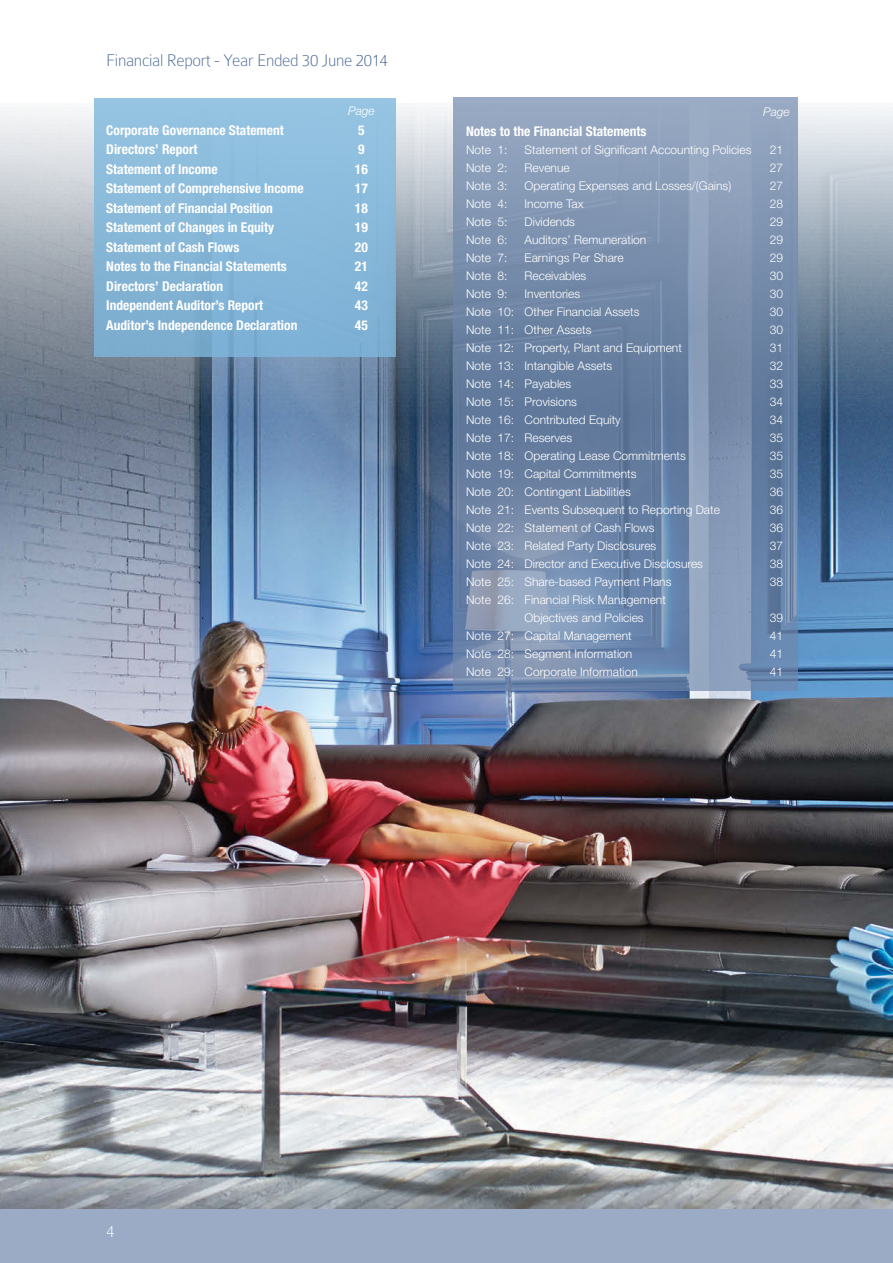
<style>
.page{position:relative;width:893px;height:1263px;background:#fff}
.page>*{position:absolute;margin:0;border:0;box-sizing:border-box;transform-origin:0 0}
.t1{font:100 18px "Colaborate";letter-spacing:-.02em;color:#476594}
.t2{font:100 18px "Colaborate";color:#fff}
.t3{font:700 condensed 13.5px "Helvetica Neue";color:#fff}
.t4{font:300 12px/18px "Helvetica Neue";color:#fff}
.t5{font:italic 300 12px "Helvetica Neue";color:#fff}
</style>
<div class="page">
<div style="left:0;top:1208px;width:893px;height:55px;background:#9babc5"></div>
<img style="left:0;top:103px;width:893px;height:1105px">
<svg style="left:454px;top:98px;width:344px;height:593px;background:#788ead"></svg>
<div style="left:94px;top:98px;width:301px;height:258px;background:linear-gradient(to bottom,#96c5e3,#7badd1)"></div>
<hr style="left:892px;top:215px;width:1px;height:85px;background:#7db7dd">
<h1 class="t1" style="left:106px;top:51px;width:283px">Financial Report - Year Ended 30 June 2014</h1>
<p class="t5" style="left:348px;top:104px;width:28px">Page</p>
<p class="t3" style="left:106px;top:122px;width:179px">Corporate Governance Statement</p>
<p class="t3" style="left:358px;top:122px;width:8px">5</p>
<p class="t3" style="left:106px;top:141px;width:93px">Directors’ Report</p>
<p class="t3" style="left:358px;top:141px;width:8px">9</p>
<p class="t3" style="left:106px;top:161px;width:113px">Statement of Income</p>
<p class="t3" style="left:355px;top:161px;width:14px">16</p>
<p class="t3" style="left:106px;top:180px;width:199px">Statement of Comprehensive Income</p>
<p class="t3" style="left:355px;top:180px;width:14px">17</p>
<p class="t3" style="left:106px;top:200px;width:168px">Statement of Financial Position</p>
<p class="t3" style="left:355px;top:200px;width:14px">18</p>
<p class="t3" style="left:106px;top:219px;width:169px">Statement of Changes in Equity</p>
<p class="t3" style="left:355px;top:219px;width:14px">19</p>
<p class="t3" style="left:106px;top:239px;width:135px">Statement of Cash Flows</p>
<p class="t3" style="left:355px;top:239px;width:14px">20</p>
<p class="t3" style="left:106px;top:258px;width:182px">Notes to the Financial Statements</p>
<p class="t3" style="left:355px;top:258px;width:14px">21</p>
<p class="t3" style="left:106px;top:278px;width:118px">Directors’ Declaration</p>
<p class="t3" style="left:355px;top:278px;width:14px">42</p>
<p class="t3" style="left:106px;top:297px;width:158px">Independent Auditor’s Report</p>
<p class="t3" style="left:355px;top:297px;width:14px">43</p>
<p class="t3" style="left:106px;top:317px;width:193px">Auditor’s Independence Declaration</p>
<p class="t3" style="left:355px;top:317px;width:14px">45</p>
<p class="t5" style="left:763px;top:105px;width:28px">Page</p>
<p class="t3" style="left:466px;top:123px;width:182px">Notes to the Financial Statements</p>
<p class="t4" style="left:466px;top:140px;width:43px">Note 1:</p>
<p class="t4" style="left:525px;top:140px;width:228px">Statement of Significant Accounting Policies</p>
<p class="t4" style="left:770px;top:140px;width:15px">21</p>
<p class="t4" style="left:466px;top:158px;width:43px">Note 2:</p>
<p class="t4" style="left:525px;top:158px;width:47px">Revenue</p>
<p class="t4" style="left:770px;top:158px;width:15px">27</p>
<p class="t4" style="left:466px;top:176px;width:43px">Note 3:</p>
<p class="t4" style="left:525px;top:176px;width:208px">Operating Expenses and Losses/(Gains)</p>
<p class="t4" style="left:770px;top:176px;width:15px">27</p>
<p class="t4" style="left:466px;top:194px;width:43px">Note 4:</p>
<p class="t4" style="left:525px;top:194px;width:60px">Income Tax</p>
<p class="t4" style="left:770px;top:194px;width:15px">28</p>
<p class="t4" style="left:466px;top:212px;width:43px">Note 5:</p>
<p class="t4" style="left:525px;top:212px;width:52px">Dividends</p>
<p class="t4" style="left:770px;top:212px;width:15px">29</p>
<p class="t4" style="left:466px;top:230px;width:43px">Note 6:</p>
<p class="t4" style="left:525px;top:230px;width:123px">Auditors’ Remuneration</p>
<p class="t4" style="left:770px;top:230px;width:15px">29</p>
<p class="t4" style="left:466px;top:248px;width:43px">Note 7:</p>
<p class="t4" style="left:525px;top:248px;width:101px">Earnings Per Share</p>
<p class="t4" style="left:770px;top:248px;width:15px">29</p>
<p class="t4" style="left:466px;top:266px;width:43px">Note 8:</p>
<p class="t4" style="left:525px;top:266px;width:63px">Receivables</p>
<p class="t4" style="left:770px;top:266px;width:15px">30</p>
<p class="t4" style="left:466px;top:284px;width:43px">Note 9:</p>
<p class="t4" style="left:525px;top:284px;width:57px">Inventories</p>
<p class="t4" style="left:770px;top:284px;width:15px">30</p>
<p class="t4" style="left:466px;top:302px;width:175px">Note 10: Other Financial Assets</p>
<p class="t4" style="left:770px;top:302px;width:15px">30</p>
<p class="t4" style="left:466px;top:320px;width:127px">Note 11: Other Assets</p>
<p class="t4" style="left:770px;top:320px;width:15px">30</p>
<p class="t4" style="left:466px;top:338px;width:217px">Note 12: Property, Plant and Equipment</p>
<p class="t4" style="left:770px;top:338px;width:15px">31</p>
<p class="t4" style="left:466px;top:356px;width:148px">Note 13: Intangible Assets</p>
<p class="t4" style="left:770px;top:356px;width:15px">32</p>
<p class="t4" style="left:466px;top:374px;width:107px">Note 14: Payables</p>
<p class="t4" style="left:770px;top:374px;width:15px">33</p>
<p class="t4" style="left:466px;top:392px;width:112px">Note 15: Provisions</p>
<p class="t4" style="left:770px;top:392px;width:15px">34</p>
<p class="t4" style="left:466px;top:410px;width:156px">Note 16: Contributed Equity</p>
<p class="t4" style="left:770px;top:410px;width:15px">34</p>
<p class="t4" style="left:466px;top:428px;width:108px">Note 17: Reserves</p>
<p class="t4" style="left:770px;top:428px;width:15px">35</p>
<p class="t4" style="left:466px;top:446px;width:221px">Note 18: Operating Lease Commitments</p>
<p class="t4" style="left:770px;top:446px;width:15px">35</p>
<p class="t4" style="left:466px;top:464px;width:172px">Note 19: Capital Commitments</p>
<p class="t4" style="left:770px;top:464px;width:15px">35</p>
<p class="t4" style="left:466px;top:482px;width:166px">Note 20: Contingent Liabilities</p>
<p class="t4" style="left:770px;top:482px;width:15px">36</p>
<p class="t4" style="left:466px;top:500px;width:255px">Note 21: Events Subsequent to Reporting Date</p>
<p class="t4" style="left:770px;top:500px;width:15px">36</p>
<p class="t4" style="left:466px;top:518px;width:190px">Note 22: Statement of Cash Flows</p>
<p class="t4" style="left:770px;top:518px;width:15px">36</p>
<p class="t4" style="left:466px;top:536px;width:192px">Note 23: Related Party Disclosures</p>
<p class="t4" style="left:770px;top:536px;width:15px">37</p>
<p class="t4" style="left:466px;top:554px;width:238px">Note 24: Director and Executive Disclosures</p>
<p class="t4" style="left:770px;top:554px;width:15px">38</p>
<p class="t4" style="left:466px;top:572px;width:207px">Note 25: Share-based Payment Plans</p>
<p class="t4" style="left:770px;top:572px;width:15px">38</p>
<p class="t4" style="left:525px;top:590px;width:143px;text-indent:-58px">Note 26: Financial Risk Management<br>Objectives and Policies</p>
<p class="t4" style="left:770px;top:608px;width:15px">39</p>
<p class="t4" style="left:466px;top:626px;width:167px">Note 27: Capital Management</p>
<p class="t4" style="left:770px;top:626px;width:15px">41</p>
<p class="t4" style="left:466px;top:644px;width:168px">Note 28: Segment Information</p>
<p class="t4" style="left:770px;top:644px;width:15px">41</p>
<p class="t4" style="left:466px;top:662px;width:173px">Note 29: Corporate Information</p>
<p class="t4" style="left:770px;top:662px;width:15px">41</p>
<h1 class="t2" style="left:106px;top:1221px;width:10px">4</h1>
</div>
